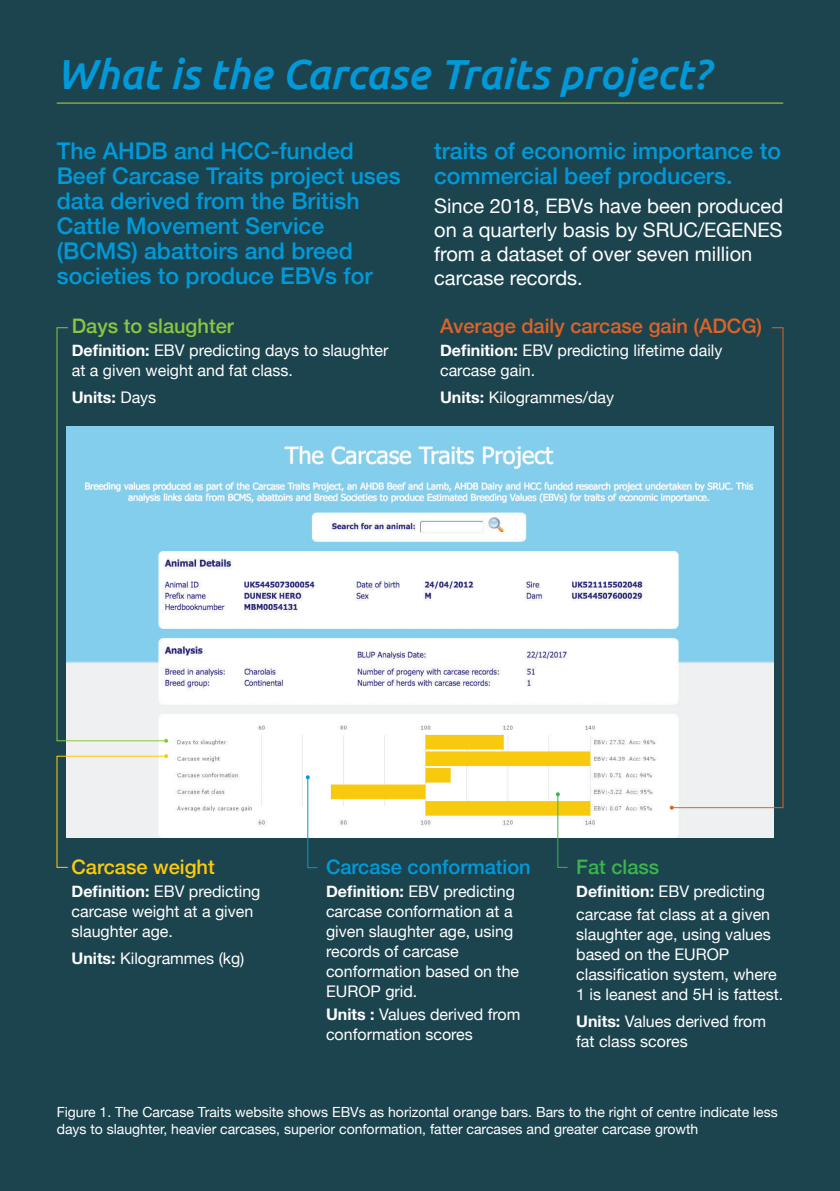
<style>
.page{position:relative;width:840px;height:1191px;background:#fff}
.page>*{position:absolute;margin:0;border:0;box-sizing:border-box;transform-origin:0 0}
.t1{font:italic 500 42px "Ubuntu";color:#009ada}
.t2{font:500 23px/25px "Helvetica Neue";color:#009ada}
.t3{font:20px/24px "Helvetica Neue";color:#fff}
.t4{font:500 20px "Helvetica Neue";color:#dd6327}
.t5{font:500 20px "Helvetica Neue";color:#009ada}
.t6{font:500 20px "Helvetica Neue";color:#8bc63e}
.t7{font:500 20px "Helvetica Neue";color:#feca0a}
.t8{font:500 20px "Helvetica Neue";color:#3ab54a}
.t9{font:16px/20px "Helvetica Neue";color:#fff}
.t10{font:700 16px "Helvetica Neue";color:#fff}
.t11{font:14px/16.8px "Helvetica Neue";color:#fff}
.s1{font-weight:700}
.s2{font-weight:400}
</style>
<div class="page">
<div style="left:0;top:0;width:839px;height:1191px;background:#1c444f"></div>
<hr style="left:57px;top:103px;width:725px;height:1px;background:#bed630">
<img style="left:67px;top:427px;width:706px;height:410px">
<svg style="left:56px;top:327px;width:111px;height:415px"></svg>
<svg style="left:164px;top:739px;width:4px;height:4px"></svg>
<svg style="left:670px;top:327px;width:113px;height:481px"></svg>
<svg style="left:669px;top:805px;width:4px;height:4px"></svg>
<svg style="left:305px;top:775px;width:13px;height:93px"></svg>
<svg style="left:555px;top:792px;width:13px;height:76px"></svg>
<svg style="left:56px;top:754px;width:112px;height:114px"></svg>
<h1 class="t1" style="left:57px;top:49px;width:654px">What is the Carcase Traits project?</h1>
<h2 class="t2" style="left:57px;top:136px;width:345px">The AHDB and HCC-funded<br>Beef Carcase Traits project uses data derived from the British<br>Cattle Movement Service (BCMS) abattoirs and breed societies to produce EBVs for</h2>
<h2 class="t2" style="left:434px;top:136px;width:348px">traits of economic importance to commercial beef producers.</h2>
<p class="t3" style="left:434px;top:195px;width:350px">Since 2018, EBVs have been produced on a quarterly basis by SRUC/EGENES from a dataset of over seven million carcase records.</p>
<p class="t6" style="left:72px;top:310px;width:163px">Days to slaughter</p>
<p class="t9" style="left:72px;top:341px;width:318px"><span class="s1">Definition:</span> EBV predicting days to slaughter at a given weight and fat class.</p>
<p class="t10" style="left:72px;top:384px;width:86px">Units: <span class="s2">Days</span></p>
<p class="t4" style="left:440px;top:310px;width:323px">Average daily carcase gain (ADCG)</p>
<p class="t9" style="left:440px;top:341px;width:284px"><span class="s1">Definition:</span> EBV predicting lifetime daily carcase gain.</p>
<p class="t9" style="left:440px;top:388px;width:175px"><span class="s1">Units:</span> Kilogrammes/day</p>
<p class="t7" style="left:71px;top:851px;width:145px">Carcase weight</p>
<p class="t9" style="left:71px;top:882px;width:190px"><span class="s1">Definition:</span> EBV predicting carcase weight at a given slaughter age.</p>
<p class="t9" style="left:71px;top:949px;width:174px"><span class="s1">Units:</span> Kilogrammes (kg)</p>
<p class="t5" style="left:326px;top:851px;width:206px">Carcase conformation</p>
<p class="t9" style="left:326px;top:882px;width:194px"><span class="s1">Definition:</span> EBV predicting carcase conformation at a given slaughter age, using records of carcase conformation based on the<br>EUROP grid.</p>
<p class="t9" style="left:326px;top:1005px;width:196px"><span class="s1">Units :</span> Values derived from conformation scores</p>
<p class="t8" style="left:576px;top:851px;width:85px">Fat class</p>
<p class="t9" style="left:576px;top:881px;width:195px;line-height:22.8px"><span class="s1">Definition:</span> EBV predicting carcase fat class at a given</p>
<p class="t9" style="left:576px;top:925px;width:208px">slaughter age, using values based on the EUROP classification system, where<br>1 is leanest and 5H is fattest.</p>
<p class="t9" style="left:576px;top:1012px;width:191px"><span class="s1">Units:</span> Values derived from fat class scores</p>
<p class="t11" style="left:57px;top:1104px;width:722px">Figure 1. The Carcase Traits website shows EBVs as horizontal orange bars. Bars to the right of centre indicate less days to slaughter, heavier carcases, superior conformation, fatter carcases and greater carcase growth</p>
</div>
